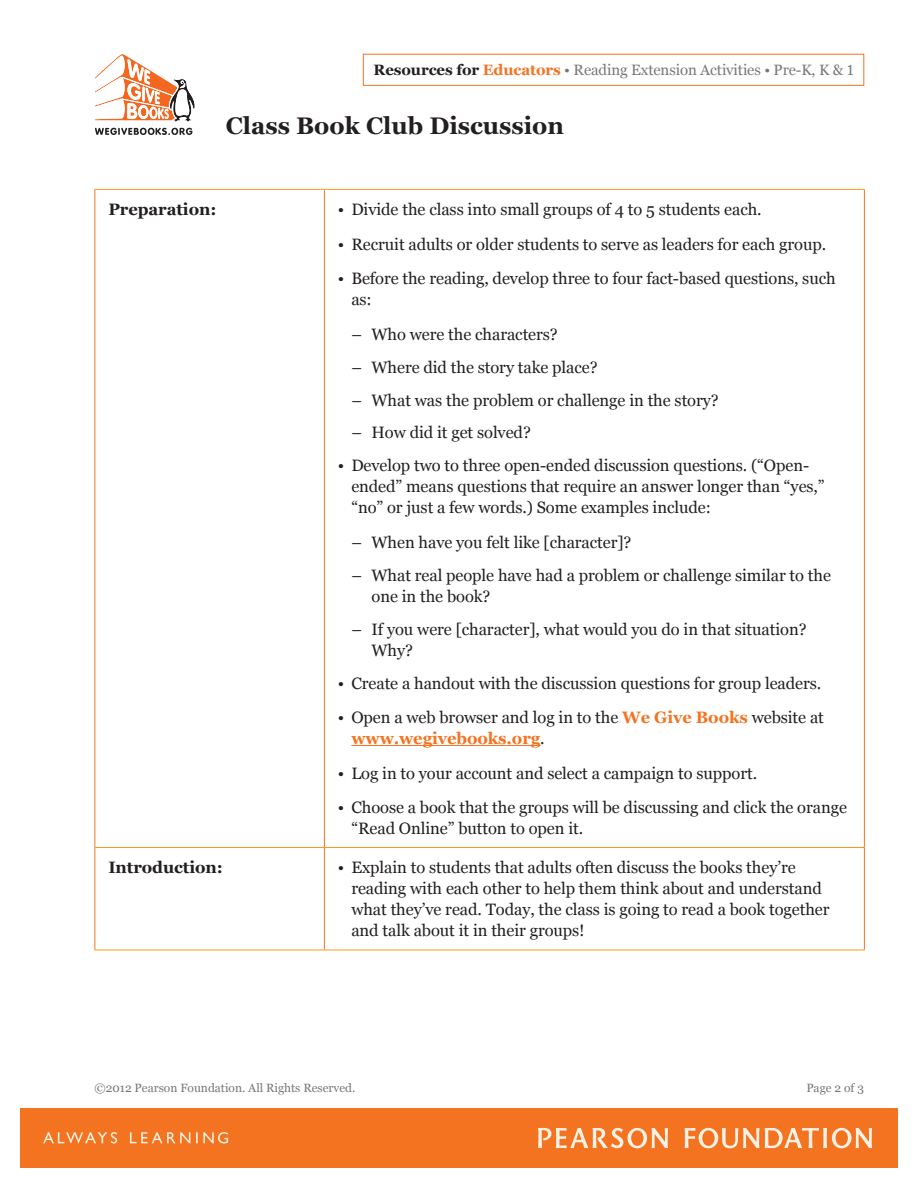
<style>
.page{position:relative;width:918px;height:1188px;background:#fff}
.page>*{position:absolute;margin:0;border:0;box-sizing:border-box;transform-origin:0 0}
.Heading_-_2nd_page{font:700 24px "Georgia";color:#231f20}
.t1{font:16.5px/21px "Georgia";letter-spacing:-.005em;color:#231f20}
.body_BOLD{font:700 16.5px "Georgia";letter-spacing:-.005em;color:#231f20}
.t2{font:15px "Georgia";letter-spacing:-.005em;color:#76787b}
.t3{font:12px "Georgia";color:#76787b}
.s1{font-weight:700;color:#231f20}
.s2{font-weight:700;color:#f47321}
.s3{font-size:18.75px}
</style>
<div class="page">
<div style="left:20px;top:1108px;width:878px;height:60px;background:#f47321"></div>
<svg style="left:43px;top:1132px;width:185px;height:11px"></svg>
<svg style="left:685px;top:1128px;width:187px;height:20px"></svg>
<svg style="left:538px;top:1128px;width:130px;height:20px"></svg>
<div style="left:363px;top:54px;width:501px;height:32px;border:1px solid #f47321"></div>
<svg style="left:95px;top:54px;width:100px;height:81px"></svg>
<hr style="left:94px;top:189px;width:230px;height:1px;background:#f89a1c">
<hr style="left:324px;top:189px;width:541px;height:1px;background:#f89a1c">
<hr style="left:95px;top:847px;width:229px;height:1px;background:#f89a1c">
<hr style="left:325px;top:847px;width:539px;height:1px;background:#f89a1c">
<hr style="left:94px;top:950px;width:230px;height:1px;background:#f89a1c">
<hr style="left:324px;top:950px;width:541px;height:1px;background:#f89a1c">
<hr style="left:94px;top:190px;width:1px;height:658px;background:#f47321">
<hr style="left:324px;top:190px;width:1px;height:658px;background:#f47321">
<hr style="left:864px;top:190px;width:1px;height:658px;background:#f47321">
<hr style="left:94px;top:848px;width:1px;height:102px;background:#f47321">
<hr style="left:324px;top:848px;width:1px;height:102px;background:#f47321">
<hr style="left:864px;top:848px;width:1px;height:102px;background:#f47321">
<hr style="left:351px;top:745px;width:189px;height:1px;background:#f47321">
<p class="t2" style="left:374px;top:61px;width:481px"><span class="s1">Resources for</span> <span class="s2">Educators</span> • Reading Extension Activities • Pre-K, K &amp; <span class="s3">1</span></p>
<p class="Heading_-_2nd_page" style="left:226px;top:110px;width:340px">Class Book Club Discussion</p>
<p class="body_BOLD" style="left:108px;top:199px;width:110px">Preparation:</p>
<p class="t1" style="left:338px;top:200px;width:425px">• Divide the class into small groups of 4 to 5 students each.</p>
<p class="t1" style="left:338px;top:234px;width:490px">• Recruit adults or older students to serve as leaders for each group.</p>
<p class="t1" style="left:351px;top:269px;width:486px;text-indent:-14px">• Before the reading, develop three to four fact-based questions, such as:</p>
<p class="t1" style="left:351px;top:324px;width:208px">– Who were the characters?</p>
<p class="t1" style="left:351px;top:357px;width:248px">– Where did the story take place?</p>
<p class="t1" style="left:351px;top:390px;width:369px">– What was the problem or challenge in the story?</p>
<p class="t1" style="left:351px;top:423px;width:181px">– How did it get solved?</p>
<p class="t1" style="left:351px;top:456px;width:475px;text-indent:-14px">• Develop two to three open-ended discussion questions. (“Open&shy;ended” means questions that require an answer longer than “yes,” “no” or just a few words.) Some examples include:</p>
<p class="t1" style="left:351px;top:532px;width:282px">– When have you felt like [character]?</p>
<p class="t1" style="left:372px;top:565px;width:461px;text-indent:-20px">– What real people have had a problem or challenge similar to the one in the book?</p>
<p class="t1" style="left:372px;top:619px;width:436px;text-indent:-20px">– If you were [character], what would you do in that situation?<br>Why?</p>
<p class="t1" style="left:338px;top:673px;width:485px">• Create a handout with the discussion questions for group leaders.</p>
<p class="t1" style="left:351px;top:707px;width:474px;text-indent:-14px">• Open a web browser and log in to the <span class="s2">We Give Books</span> website at <span class="s2">www.wegivebooks.org</span>.</p>
<p class="t1" style="left:338px;top:763px;width:421px">• Log in to your account and select a campaign to support.</p>
<p class="t1" style="left:351px;top:797px;width:497px;text-indent:-14px">• Choose a book that the groups will be discussing and click the orange “Read Online” button to open it.</p>
<p class="body_BOLD" style="left:108px;top:857px;width:116px">Introduction:</p>
<p class="t1" style="left:351px;top:858px;width:480px;text-indent:-14px">• Explain to students that adults often discuss the books they’re reading with each other to help them think about and understand what they’ve read. Today, the class is going to read a book together and talk about it in their groups!</p>
<p class="t3" style="left:94px;top:1081px;width:262px">©2012 Pearson Foundation. All Rights Reserved.</p>
<p class="t3" style="left:806px;top:1081px;width:59px">Page 2 of 3</p>
</div>
